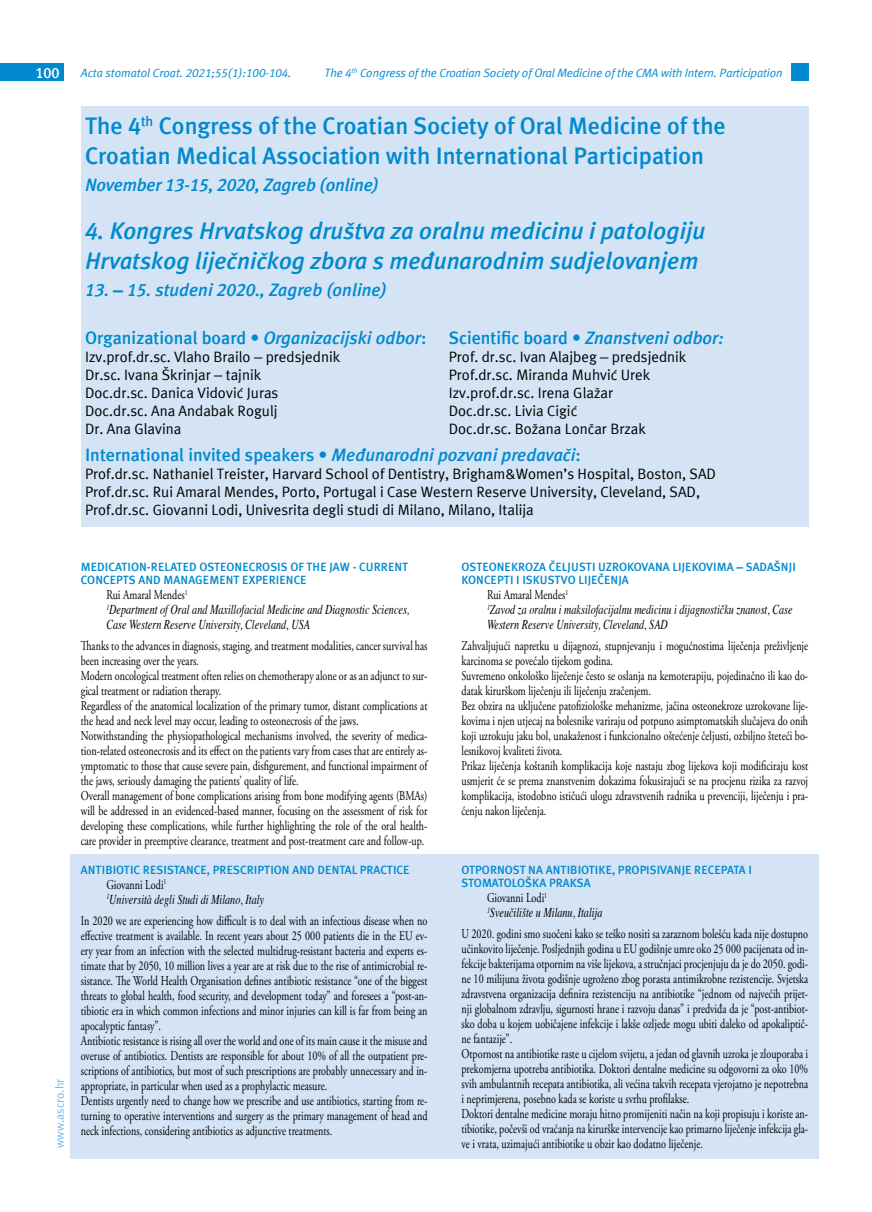
<style>
.page{position:relative;width:872px;height:1212px;background:#fff}
.page>*{position:absolute;margin:0;border:0;box-sizing:border-box;transform-origin:0 0}
.t1{font:700 24px/30px "Meta ASC";color:#0089cf}
.t2{font:italic 700 24px/30px "Meta ASC";color:#0089cf}
.t3{font:700 18px "Meta ASC";color:#0089cf}
.t4{font:italic 700 18px "Meta ASC";letter-spacing:-.01em;color:#0089cf}
.t5{font:15px/18px "Meta ASC";color:#000}
.t6{font:700 15px "Meta ASC";color:#fff}
.t7{font:13.5px/15px "Adobe Garamond Pro";color:#000;scale:.75 1}
.t8{font:italic 13.5px/15px "Times";color:#000;scale:.75 1}
.t9{font:700 12px/13.5px "Meta ASC";color:#0089cf}
.t10{font:italic 12px "Meta ASC";letter-spacing:-.01em;color:#0089cf}
.t11{font:12px "Meta ASC";color:#78b7e4}
.s1{font-style:italic}
</style>
<div class="page">
<div style="left:791px;top:64px;width:17px;height:17px;background:#0089cf"></div>
<div style="left:0;top:64px;width:64px;height:17px;background:#0089cf"></div>
<div style="left:70px;top:855px;width:749px;height:304px;background:#d4e4f5"></div>
<div style="left:81px;top:106px;width:727px;height:421px;background:#d4e4f5"></div>
<p class="t10" style="left:81px;top:66px;width:212px">Acta stomatol Croat. 2021;55(1):100-104.</p>
<p class="t6" style="left:35px;top:64px;width:26px">100</p>
<p class="t10" style="left:324px;top:66px;width:459px">The 4<sup>th</sup> Congress of the Croatian Society of Oral Medicine of the CMA with Intern. Participation</p>
<h1 class="t1" style="left:85px;top:110px;width:642px">The 4<sup>th</sup> Congress of the Croatian Society of Oral Medicine of the<br>Croatian Medical Association with International Participation</h1>
<h2 class="t4" style="left:85px;top:174px;width:295px">November 13-15, 2020, Zagreb (online)</h2>
<h1 class="t2" style="left:85px;top:215px;width:622px">4. Kongres Hrvatskog društva za oralnu medicinu i patologiju<br>Hrvatskog liječničkog zbora s međunarodnim sudjelovanjem</h1>
<h2 class="t4" style="left:85px;top:279px;width:303px">13. – 15. studeni 2020., Zagreb (online)</h2>
<h2 class="t3" style="left:85px;top:327px;width:343px">Organizational board • <span class="s1">Organizacijski odbor</span>:</h2>
<p class="t5" style="left:85px;top:347px;width:257px">Izv.prof.dr.sc. Vlaho Brailo – predsjednik<br>Dr.sc. Ivana Škrinjar – tajnik<br>Doc.dr.sc. Danica Vidović Juras<br>Doc.dr.sc. Ana Andabak Rogulj<br>Dr. Ana Glavina</p>
<h2 class="t3" style="left:449px;top:327px;width:277px">Scientific board • <span class="s1">Znanstveni odbor:</span></h2>
<p class="t5" style="left:449px;top:347px;width:239px">Prof. dr.sc. Ivan Alajbeg – predsjednik<br>Prof.dr.sc. Miranda Muhvić Urek<br>Izv.prof.dr.sc. Irena Glažar<br>Doc.dr.sc. Livia Cigić<br>Doc.dr.sc. Božana Lončar Brzak</p>
<h2 class="t3" style="left:85px;top:444px;width:497px">International invited speakers • <span class="s1">Međunarodni pozvani predavači</span>:</h2>
<p class="t5" style="left:85px;top:464px;width:632px">Prof.dr.sc. Nathaniel Treister, Harvard School of Dentistry, Brigham&amp;Women’s Hospital, Boston, SAD<br>Prof.dr.sc. Rui Amaral Mendes, Porto, Portugal i Case Western Reserve University, Cleveland, SAD,<br>Prof.dr.sc. Giovanni Lodi, Univesrita degli studi di Milano, Milano, Italija</p>
<p class="t11" style="left:53px;top:1148px;width:71px;rotate:-90deg">www.ascro.hr</p>
<p class="t9" style="left:81px;top:560px;width:329px">MEDICATION-RELATED OSTEONECROSIS OF THE JAW - CURRENT<br>CONCEPTS AND MANAGEMENT EXPERIENCE</p>
<p class="t7" style="left:106px;top:588px;width:110px">Rui Amaral Mendes<sup>1</sup></p>
<p class="t8" style="left:106px;top:601px;width:406px"><sup>1</sup>Department of Oral and Maxillofacial Medicine and Diagnostic Sciences,<br>Case Western Reserve University, Cleveland, USA</p>
<p class="t7" style="left:81px;top:639px;width:464px">Thanks to the advances in diagnosis, staging, and treatment modalities, cancer survival has been increasing over the years.<br>Modern oncological treatment often relies on chemotherapy alone or as an adjunct to sur&shy;gical treatment or radiation therapy.<br>Regardless of the anatomical localization of the primary tumor, distant complications at the head and neck level may occur, leading to osteonecrosis of the jaws.<br>Notwithstanding the physiopathological mechanisms involved, the severity of medica&shy;tion-related osteonecrosis and its effect on the patients vary from cases that are entirely as&shy;ymptomatic to those that cause severe pain, disfigurement, and functional impairment of the jaws, seriously damaging the patients’ quality of life.<br>Overall management of bone complications arising from bone modifying agents (BMAs) will be addressed in an evidenced-based manner, focusing on the assessment of risk for developing these complications, while further highlighting the role of the oral health&shy;care provider in preemptive clearance, treatment and post-treatment care and follow-up.</p>
<p class="t9" style="left:81px;top:863px;width:330px">ANTIBIOTIC RESISTANCE, PRESCRIPTION AND DENTAL PRACTICE</p>
<p class="t7" style="left:106px;top:877px;width:82px">Giovanni Lodi<sup>1</sup></p>
<p class="t8" style="left:106px;top:891px;width:212px"><sup>1</sup>Università degli Studi di Milano, Italy</p>
<p class="t7" style="left:81px;top:913px;width:464px">In 2020 we are experiencing how difficult is to deal with an infectious disease when no effective treatment is available. In recent years about 25 000 patients die in the EU ev&shy;ery year from an infection with the selected multidrug-resistant bacteria and experts es&shy;timate that by 2050, 10 million lives a year are at risk due to the rise of antimicrobial re&shy;sistance. The World Health Organisation defines antibiotic resistance “one of the biggest threats to global health, food security, and development today” and foresees a “post-an&shy;tibiotic era in which common infections and minor injuries can kill is far from being an apocalyptic fantasy”.<br>Antibiotic resistance is rising all over the world and one of its main cause it the misuse and overuse of antibiotics. Dentists are responsible for about 10% of all the outpatient pre&shy;scriptions of antibiotics, but most of such prescriptions are probably unnecessary and in&shy;appropriate, in particular when used as a prophylactic measure.<br>Dentists urgently need to change how we prescribe and use antibiotics, starting from re&shy;turning to operative interventions and surgery as the primary management of head and neck infections, considering antibiotics as adjunctive treatments.</p>
<p class="t9" style="left:461px;top:560px;width:336px">OSTEONEKROZA ČELJUSTI UZROKOVANA LIJEKOVIMA – SADAŠNJI<br>KONCEPTI I ISKUSTVO LIJEČENJA</p>
<p class="t7" style="left:487px;top:588px;width:110px">Rui Amaral Mendes<sup>1</sup></p>
<p class="t8" style="left:487px;top:601px;width:409px"><sup>1</sup>Zavod za oralnu i maksilofacijalnu medicinu i dijagnostičku znanost, Case<br>Western Reserve University, Cleveland, SAD</p>
<p class="t7" style="left:461px;top:639px;width:464px">Zahvaljujući napretku u dijagnozi, stupnjevanju i mogućnostima liječenja preživljenje karcinoma se povećalo tijekom godina.<br>Suvremeno onkološko liječenje često se oslanja na kemoterapiju, pojedinačno ili kao do&shy;datak kirurškom liječenju ili liječenju zračenjem.<br>Bez obzira na uključene patofiziološke mehanizme, jačina osteonekroze uzrokovane lije&shy;kovima i njen utjecaj na bolesnike variraju od potpuno asimptomatskih slučajeva do onih koji uzrokuju jaku bol, unakaženost i funkcionalno oštećenje čeljusti, ozbiljno šteteći bo&shy;lesnikovoj kvaliteti života.<br>Prikaz liječenja koštanih komplikacija koje nastaju zbog lijekova koji modificiraju kost usmjerit će se prema znanstvenim dokazima fokusirajući se na procjenu rizika za razvoj komplikacija, istodobno ističući ulogu zdravstvenih radnika u prevenciji, liječenju i pra&shy;ćenju nakon liječenja.</p>
<p class="t9" style="left:461px;top:863px;width:292px">OTPORNOST NA ANTIBIOTIKE, PROPISIVANJE RECEPATA I<br>STOMATOLOŠKA PRAKSA</p>
<p class="t7" style="left:487px;top:891px;width:82px">Giovanni Lodi<sup>1</sup></p>
<p class="t8" style="left:487px;top:904px;width:155px"><sup>1</sup>Sveučilište u Milanu, Italija</p>
<p class="t7" style="left:461px;top:927px;width:464px">U 2020. godini smo suočeni kako se teško nositi sa zaraznom bolešću kada nije dostupno učinkovito liječenje. Posljednjih godina u EU godišnje umre oko 25 000 pacijenata od in&shy;fekcije bakterijama otpornim na više lijekova, a stručnjaci procjenjuju da je do 2050. godi&shy;ne 10 milijuna života godišnje ugroženo zbog porasta antimikrobne rezistencije. Svjetska zdravstvena organizacija definira rezistenciju na antibiotike “jednom od najvećih prijet&shy;nji globalnom zdravlju, sigurnosti hrane i razvoju danas” i predviđa da je “post-antibiot&shy;sko doba u kojem uobičajene infekcije i lakše ozljede mogu ubiti daleko od apokaliptič&shy;ne fantazije”.<br>Otpornost na antibiotike raste u cijelom svijetu, a jedan od glavnih uzroka je zlouporaba i prekomjerna upotreba antibiotika. Doktori dentalne medicine su odgovorni za oko 10% svih ambulantnih recepata antibiotika, ali većina takvih recepata vjerojatno je nepotrebna i neprimjerena, posebno kada se koriste u svrhu profilakse.<br>Doktori dentalne medicine moraju hitno promijeniti način na koji propisuju i koriste an&shy;tibiotike, počevši od vraćanja na kirurške intervencije kao primarno liječenje infekcija gla&shy;ve i vrata, uzimajući antibiotike u obzir kao dodatno liječenje.</p>
</div>
